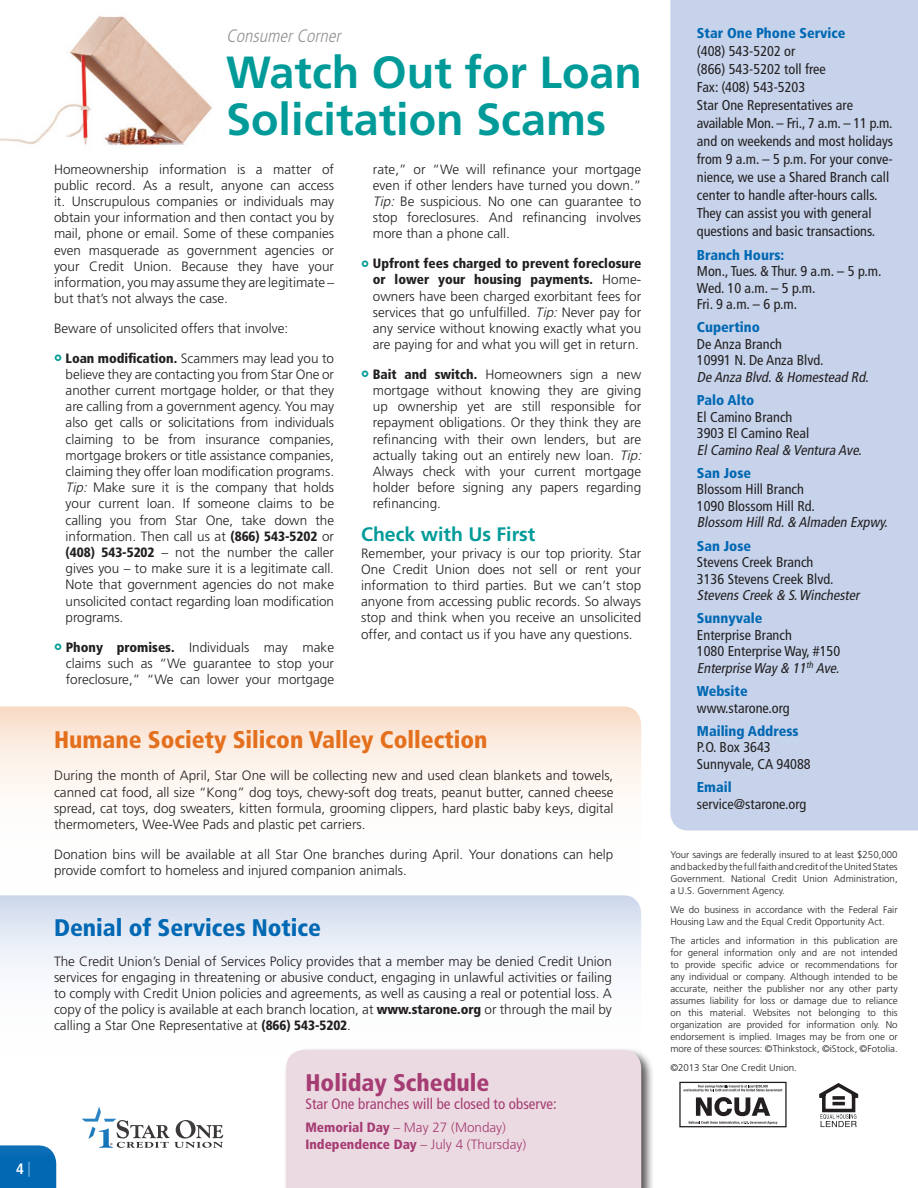
<style>
.page{position:relative;width:918px;height:1188px;background:#fff}
.page>*{position:absolute;margin:0;border:0;box-sizing:border-box;transform-origin:0 0}
.HEADLINE{font:700 45px/46.5px "Frutiger";color:#009b99}
.SB_HEADLINE{font:900 condensed 24px "Frutiger";color:#e4701e}
.SB_HEADLINE-2{font:900 condensed 24px "Frutiger";color:#0168b3}
.SB_HEADLINE-3{font:900 condensed 24px "Frutiger";color:#a53c73}
.SUBHEAD{font:700 19.5px "Frutiger";color:#009b99}
.KICKER{font:italic 300 condensed 18px "Frutiger";color:#939598}
.SB_BODY{font:condensed 15px "Frutiger";color:#a53c73}
.t1{font:700 condensed 15px "Frutiger";color:#fff}
.SB_BODY-2{font:condensed 14.25px/18px "Frutiger";color:#231f20}
.SB_BODY-3{font:italic condensed 14.25px "Frutiger";color:#231f20}
.SB_BODY-4{font:900 condensed 14.25px "Frutiger";color:#0168b3}
.BODY{font:300 13.5px/16.2px "Frutiger";color:#231f20;text-align:justify}
.BULLET{font:300 13.5px "Frutiger";color:#a53c73}
.FOOTNOTE{font:300 9.75px/12px "Frutiger";color:#231f20;text-align:justify}
.s1{font-weight:300;color:#b4d5f0}
.s2{font-weight:900;font-stretch:condensed}
.s3{font-style:italic}
.s4{font-weight:900;color:#0168b3}
</style>
<div class="page">
<img style="left:0;top:16px;width:212px;height:130px">
<div style="left:670px;top:0;width:248px;height:831px;background:#c6d3eb"></div>
<div style="left:0;top:1160px;width:56px;height:28px;background:#0168b3"></div>
<svg style="left:679px;top:1081px;width:108px;height:47px"></svg>
<svg style="left:0;top:971px;width:641px;height:189px"></svg>
<svg style="left:0;top:706px;width:641px;height:265px"></svg>
<div style="left:283px;top:1047px;width:372px;height:141px;background:#231f20;opacity:.75"></div>
<div style="left:286px;top:1050px;width:355px;height:138px;background:#ebdae1"></div>
<svg style="left:819px;top:1083px;width:39px;height:44px"></svg>
<p class="t1" style="left:16px;top:1160px;width:16px">4<span class="s1">|</span></p>
<p class="KICKER" style="left:226px;top:25px;width:120px">ConsumerCorner</p>
<p class="HEADLINE" style="left:226px;top:49px;width:417px">Watch Out for Loan<br>Solicitation Scams</p>
<p class="BODY" style="left:54px;top:161px;width:282px">Homeownership information is a matter of public record. As a result, anyone can access it. Unscrupulous companies or individuals may obtain your information and then contact you by mail, phone or email. Some of these companies even masquerade as government agencies or your Credit Union. Because they have your information, you may assume they are legitimate – but that’s not always the case.</p>
<p class="BODY" style="left:54px;top:320px;width:236px">Beware of unsolicited offers that involve:</p>
<p class="BODY" style="left:66px;top:350px;width:270px"><span class="s2">Loan modification.</span> Scammers may lead you to believe they are contacting you from Star One or another current mortgage holder, or that they are calling from a government agency. You may also get calls or solicitations from individuals claiming to be from insurance companies, mortgage brokers or title assistance companies, claiming they offer loan modification programs.<br><span class="s3">Tip:</span> Make sure it is the company that holds your current loan. If someone claims to be calling you from Star One, take down the information. Then call us at <span class="s2">(866) 543-5202</span> or <span class="s2">(408) 543-5202</span> – not the number the caller gives you – to make sure it is a legitimate call.<br>Note that government agencies do not make unsolicited contact regarding loan modification programs.</p>
<p class="BODY" style="left:66px;top:639px;width:270px"><span class="s2">Phony promises.</span> Individuals may make claims such as “We guarantee to stop your foreclosure,” “We can lower your mortgage</p>
<p class="BODY" style="left:373px;top:161px;width:270px">rate,” or “We will refinance your mortgage even if other lenders have turned you down.” <span class="s3">Tip:</span> Be suspicious. No one can guarantee to stop foreclosures. And refinancing involves more than a phone call.</p>
<p class="BODY" style="left:373px;top:255px;width:270px"><span class="s2">Upfront fees charged to prevent foreclosure or lower your housing payments.</span> Home&shy;owners have been charged exorbitant fees for services that go unfulfilled. <span class="s3">Tip:</span> Never pay for any service without knowing exactly what you are paying for and what you will get in return.</p>
<p class="BODY" style="left:373px;top:366px;width:273px;text-align:left"><span class="s2">Bait and switch.</span> Homeowners sign a new mortgage without knowing they are giving up ownership yet are still responsible for repayment obligations. Or they think they are refinancing with their own lenders, but are actually taking out an entirely new loan. <span class="s3">Tip:<br></span>Always check with your current mortgage holder before signing any papers regarding refinancing.</p>
<p class="SUBHEAD" style="left:361px;top:523px;width:176px">Check with Us First</p>
<p class="BODY" style="left:361px;top:545px;width:282px">Remember, your privacy is our top priority. Star One Credit Union does not sell or rent your information to third parties. But we can’t stop anyone from accessing public records. So always stop and think when you receive an unsolicited offer, and contact us if you have any questions.</p>
<p class="SB_HEADLINE" style="left:54px;top:725px;width:435px">Humane Society Silicon Valley Collection</p>
<p class="BODY" style="left:54px;top:768px;width:561px">During the month of April, Star One will be collecting new and used clean blankets and towels, canned cat food, all size “Kong” dog toys, chewy-soft dog treats, peanut butter, canned cheese spread, cat toys, dog sweaters, kitten formula, grooming clippers, hard plastic baby keys, digital thermometers, Wee-Wee Pads and plastic pet carriers.</p>
<p class="BODY" style="left:54px;top:846px;width:561px">Donation bins will be available at all Star One branches during April. Your donations can help provide comfort to homeless and injured companion animals.</p>
<p class="SB_HEADLINE-2" style="left:54px;top:913px;width:269px">Denial of Services Notice</p>
<p class="BODY" style="left:54px;top:953px;width:560px">The Credit Union’s Denial of Services Policy provides that a member may be denied Credit Union services for engaging in threatening or abusive conduct, engaging in unlawful activities or failing to comply with Credit Union policies and agreements, as well as causing a real or potential loss. A copy of the policy is available at each branch location, at <span class="s2">www.starone.org</span> or through the mail by calling a Star One Representative at <span class="s2">(866) 543-5202</span>.</p>
<p class="SB_HEADLINE-3" style="left:305px;top:1069px;width:186px">Holiday Schedule</p>
<p class="SB_BODY" style="left:305px;top:1096px;width:253px">Star One branches will be closed to observe:</p>
<p class="BULLET" style="left:305px;top:1120px;width:202px"><span class="s2">Memorial Day</span> – May 27 (Monday)</p>
<p class="BULLET" style="left:305px;top:1136px;width:222px"><span class="s2">Independence Day</span> – July 4 (Thursday)</p>
<p class="SB_BODY-4" style="left:697px;top:25px;width:150px">Star One Phone Service</p>
<p class="SB_BODY-2" style="left:697px;top:43px;width:100px">(408) 543-5202 or</p>
<p class="SB_BODY-2" style="left:697px;top:61px;width:131px">(866) 543-5202 toll free</p>
<p class="SB_BODY-2" style="left:697px;top:79px;width:110px">Fax: (408) 543-5203</p>
<p class="SB_BODY-2" style="left:697px;top:97px;width:198px">Star One Representatives are available Mon. – Fri., 7 a.m. – 11 p.m. and on weekends and most holidays from 9 a.m. – 5 p.m. For your conve&shy;nience, we use a Shared Branch call center to handle after-hours calls.<br>They can assist you with general questions and basic transactions.</p>
<p class="SB_BODY-2" style="left:697px;top:247px;width:186px;line-height:16.5px"><span class="s4">Branch Hours:<br></span>Mon., Tues. &amp; Thur. 9 a.m. – 5 p.m.<br>Wed. 10 a.m. – 5 p.m.<br>Fri. 9 a.m. – 6 p.m.</p>
<p class="SB_BODY-4" style="left:697px;top:319px;width:65px">Cupertino</p>
<p class="SB_BODY-2" style="left:697px;top:335px;width:87px">De Anza Branch</p>
<p class="SB_BODY-2" style="left:697px;top:352px;width:128px">10991 N. De Anza Blvd.</p>
<p class="SB_BODY-3" style="left:697px;top:369px;width:176px">De Anza Blvd.&amp; Homestead Rd.</p>
<p class="SB_BODY-4" style="left:697px;top:392px;width:59px">Palo Alto</p>
<p class="SB_BODY-2" style="left:697px;top:408px;width:97px">El Camino Branch</p>
<p class="SB_BODY-2" style="left:697px;top:424px;width:114px">3903 El Camino Real</p>
<p class="SB_BODY-3" style="left:697px;top:441px;width:169px">ElCamino Real&amp; Ventura Ave.</p>
<p class="SB_BODY-4" style="left:697px;top:464px;width:56px">San Jose</p>
<p class="SB_BODY-2" style="left:697px;top:481px;width:109px">Blossom Hill Branch</p>
<p class="SB_BODY-2" style="left:697px;top:497px;width:120px">1090 Blossom Hill Rd.</p>
<p class="SB_BODY-3" style="left:697px;top:514px;width:195px">Blossom HillRd.&amp; Almaden Expwy.</p>
<p class="SB_BODY-4" style="left:697px;top:537px;width:56px">San Jose</p>
<p class="SB_BODY-2" style="left:697px;top:553px;width:118px">Stevens Creek Branch</p>
<p class="SB_BODY-2" style="left:697px;top:570px;width:138px">3136 Stevens Creek Blvd.</p>
<p class="SB_BODY-3" style="left:697px;top:587px;width:167px">StevensCreek &amp; S.Winchester</p>
<p class="SB_BODY-4" style="left:697px;top:610px;width:67px">Sunnyvale</p>
<p class="SB_BODY-2" style="left:697px;top:626px;width:96px">Enterprise Branch</p>
<p class="SB_BODY-2" style="left:697px;top:643px;width:145px">1080 Enterprise Way, #150</p>
<p class="SB_BODY-3" style="left:697px;top:660px;width:147px">Enterprise Way &amp; 11<sup>th</sup> Ave.</p>
<p class="SB_BODY-4" style="left:697px;top:683px;width:52px">Website</p>
<p class="SB_BODY-2" style="left:697px;top:699px;width:94px">www.starone.org</p>
<p class="SB_BODY-4" style="left:697px;top:722px;width:103px">Mailing Address</p>
<p class="SB_BODY-2" style="left:697px;top:739px;width:75px">P.O. Box 3643</p>
<p class="SB_BODY-2" style="left:697px;top:755px;width:115px">Sunnyvale, CA 94088</p>
<p class="SB_BODY-4" style="left:697px;top:779px;width:36px">Email</p>
<p class="SB_BODY-2" style="left:697px;top:795px;width:111px">service@starone.org</p>
<p class="FOOTNOTE" style="left:670px;top:849px;width:229px">Your savings are federally insured to at least $250,000 and backed by the full faith and credit of the United States Government. National Credit Union Administration, a U.S. Government Agency.</p>
<p class="FOOTNOTE" style="left:670px;top:904px;width:229px">We do business in accordance with the Federal Fair<br>Housing Law and the Equal Credit Opportunity Act.</p>
<p class="FOOTNOTE" style="left:670px;top:934px;width:229px">The articles and information in this publication are for general information only and are not intended to provide specific advice or recommendations for any individual or company. Although intended to be accurate, neither the publisher nor any other party assumes liability for loss or damage due to reliance on this material. Websites not belonging to this organization are provided for information only. No endorsement is implied. Images may be from one or more of these sources: ©Thinkstock, ©iStock, ©Fotolia.</p>
<p class="FOOTNOTE" style="left:670px;top:1062px;width:128px">©2013 Star One Credit Union.</p>
</div>
